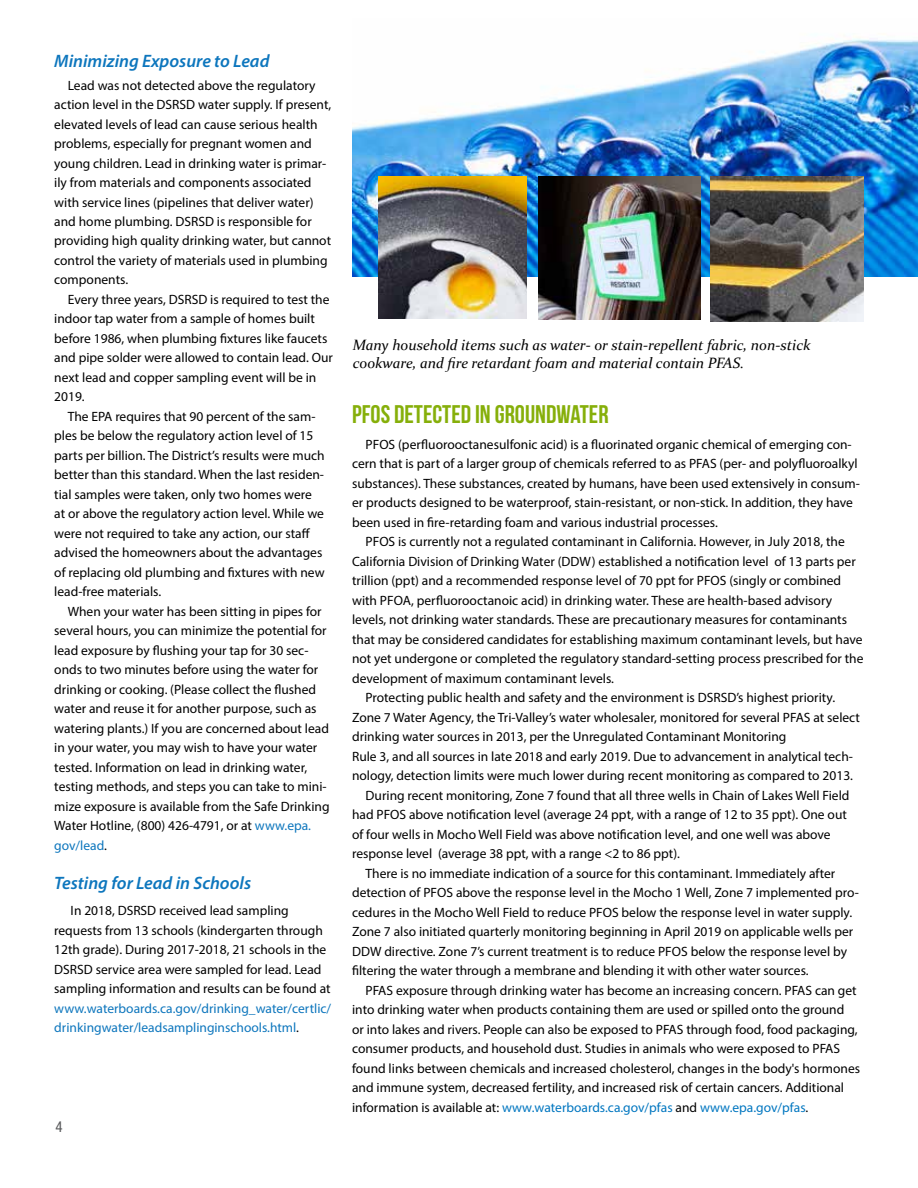
<style>
.page{position:relative;width:918px;height:1188px;background:#fff}
.page>*{position:absolute;margin:0;border:0;box-sizing:border-box;transform-origin:0 0}
.t1{font:700 25.5px "Bebas Neue";color:#86af0a}
.t2{font:italic 600 18px "Myriad Pro";color:#0d76bd}
.t3{font:italic 15px/18px "Constantia";color:#000}
.t4{font:condensed 15px "Helvetica Neue LT Std";color:#58595b}
.t5{font:13.5px/19.5px "Myriad Pro";color:#000}
.t6{font:13.5px/19.5px "Myriad Pro";color:#0d76bd}
.t7{font:13.5px "Myriad Pro";color:#0076c0}
.s1{color:#0d76bd}
.s2{color:#000}
</style>
<div class="page">
<img style="left:352px;top:38px;width:566px;height:238px">
<img style="left:378px;top:177px;width:148px;height:142px">
<img style="left:538px;top:177px;width:162px;height:142px">
<img style="left:711px;top:177px;width:153px;height:145px">
<h2 class="t2" style="left:54px;top:50px;width:217px">Minimizing Exposure to Lead</h2>
<p class="t5" style="left:54px;top:75px;width:279px;text-indent:14px">Lead was not detected above the regulatory action level in the DSRSD water supply. If present, elevated levels of lead can cause serious health problems, especially for pregnant women and young children. Lead in drinking water is primar&shy;ily from materials and components associated with service lines (pipelines that deliver water) and home plumbing. DSRSD is responsible for providing high quality drinking water, but cannot control the variety of materials used in plumbing components.</p>
<p class="t5" style="left:54px;top:289px;width:280px;text-indent:14px">Every three years, DSRSD is required to test the indoor tap water from a sample of homes built before 1986, when plumbing fixtures like faucets and pipe solder were allowed to contain lead. Our next lead and copper sampling event will be in 2019.</p>
<p class="t5" style="left:54px;top:406px;width:272px;text-indent:14px">The EPA requires that 90 percent of the sam&shy;ples be below the regulatory action level of 15 parts per billion. The District’s results were much better than this standard. When the last residen&shy;tial samples were taken, only two homes were at or above the regulatory action level. While we were not required to take any action, our staff advised the homeowners about the advantages of replacing old plumbing and fixtures with new lead-free materials.</p>
<p class="t5" style="left:54px;top:601px;width:277px;text-indent:14px">When your water has been sitting in pipes for several hours, you can minimize the potential for lead exposure by flushing your tap for 30 sec&shy;onds to two minutes before using the water for drinking or cooking. (Please collect the flushed water and reuse it for another purpose, such as watering plants.) If you are concerned about lead in your water, you may wish to have your water tested. Information on lead in drinking water, testing methods, and steps you can take to mini&shy;mize exposure is available from the Safe Drinking Water Hotline, (800) 426-4791, or at <span class="s1">www.epa. gov/lead</span>.</p>
<h2 class="t2" style="left:54px;top:872px;width:198px">Testing for Lead in Schools</h2>
<p class="t5" style="left:54px;top:901px;width:278px;text-indent:16px">In 2018, DSRSD received lead sampling requests from 13 schools (kindergarten through 12th grade). During 2017-2018, 21 schools in the DSRSD service area were sampled for lead. Lead sampling information and results can be found at</p>
<p class="t6" style="left:54px;top:998px;width:278px">www.waterboards.ca.gov/drinking_water/certlic/ drinkingwater/leadsamplinginschools.html<span class="s2">.</span></p>
<p class="t4" style="left:56px;top:1118px;width:9px">4</p>
<p class="t3" style="left:353px;top:335px;width:459px">Many household items such as water- or stain-repellent fabric, non-stick cookware, and fire retardant foam and material contain PFAS.</p>
<h1 class="t1" style="left:352px;top:400px;width:258px">PFOS DETECTED IN GROUNDWATER</h1>
<p class="t5" style="left:352px;top:434px;width:509px;text-indent:14px">PFOS (perfluorooctanesulfonic acid) is a fluorinated organic chemical of emerging con&shy;cern that is part of a larger group of chemicals referred to as PFAS (per- and polyfluoroalkyl substances). These substances, created by humans, have been used extensively in consum&shy;er products designed to be waterproof, stain-resistant, or non-stick. In addition, they have been used in fire-retarding foam and various industrial processes.</p>
<p class="t5" style="left:366px;top:532px;width:481px">PFOS is currently not a regulated contaminant in California. However, in July 2018, the</p>
<p class="t5" style="left:352px;top:551px;width:505px">California Division of Drinking Water (DDW) established a notification level of 13 parts per</p>
<p class="t5" style="left:352px;top:571px;width:491px">trillion (ppt) and a recommended response level of 70 ppt for PFOS (singly or combined</p>
<p class="t5" style="left:352px;top:590px;width:482px">with PFOA, perfluorooctanoic acid) in drinking water. These are health-based advisory</p>
<p class="t5" style="left:352px;top:610px;width:497px">levels, not drinking water standards. These are precautionary measures for contaminants</p>
<p class="t5" style="left:352px;top:629px;width:512px">that may be considered candidates for establishing maximum contaminant levels, but have</p>
<p class="t5" style="left:352px;top:649px;width:513px">not yet undergone or completed the regulatory standard-setting process prescribed for the</p>
<p class="t5" style="left:352px;top:668px;width:264px">development of maximum contaminant levels.</p>
<p class="t5" style="left:366px;top:688px;width:471px">Protecting public health and safety and the environment is DSRSD’s highest priority.</p>
<p class="t5" style="left:352px;top:707px;width:509px">Zone 7 Water Agency, the Tri-Valley’s water wholesaler, monitored for several PFAS at select</p>
<p class="t5" style="left:352px;top:727px;width:436px">drinking water sources in 2013, per the Unregulated Contaminant Monitoring</p>
<p class="t5" style="left:352px;top:746px;width:502px">Rule 3, and all sources in late 2018 and early 2019. Due to advancement in analytical tech-</p>
<p class="t5" style="left:352px;top:766px;width:503px">nology, detection limits were much lower during recent monitoring as compared to 2013.</p>
<p class="t5" style="left:366px;top:785px;width:485px">During recent monitoring, Zone 7 found that all three wells in Chain of Lakes Well Field</p>
<p class="t5" style="left:352px;top:805px;width:496px">had PFOS above notification level (average 24 ppt, with a range of 12 to 35 ppt). One out</p>
<p class="t5" style="left:352px;top:824px;width:480px">of four wells in Mocho Well Field was above notification level, and one well was above</p>
<p class="t5" style="left:352px;top:844px;width:329px">response level (average 38 ppt, with a range &lt;2 to 86 ppt).</p>
<p class="t5" style="left:366px;top:863px;width:471px">There is no immediate indication of a source for this contaminant. Immediately after</p>
<p class="t5" style="left:352px;top:883px;width:508px">detection of PFOS above the response level in the Mocho 1 Well, Zone 7 implemented pro-</p>
<p class="t5" style="left:352px;top:902px;width:502px">cedures in the Mocho Well Field to reduce PFOS below the response level in water supply.</p>
<p class="t5" style="left:352px;top:922px;width:503px">Zone 7 also initiated quarterly monitoring beginning in April 2019 on applicable wells per</p>
<p class="t5" style="left:352px;top:941px;width:496px">DDW directive. Zone 7’s current treatment is to reduce PFOS below the response level by</p>
<p class="t5" style="left:352px;top:961px;width:458px">filtering the water through a membrane and blending it with other water sources.</p>
<p class="t5" style="left:366px;top:980px;width:493px">PFAS exposure through drinking water has become an increasing concern. PFAS can get</p>
<p class="t5" style="left:352px;top:1000px;width:494px">into drinking water when products containing them are used or spilled onto the ground</p>
<p class="t5" style="left:352px;top:1019px;width:507px">or into lakes and rivers. People can also be exposed to PFAS through food, food packaging,</p>
<p class="t5" style="left:352px;top:1039px;width:490px">consumer products, and household dust. Studies in animals who were exposed to PFAS</p>
<p class="t5" style="left:352px;top:1058px;width:510px">found links between chemicals and increased cholesterol, changes in the body's hormones</p>
<p class="t5" style="left:352px;top:1078px;width:494px">and immune system, decreased fertility, and increased risk of certain cancers. Additional</p>
<p class="t7" style="left:352px;top:1099px;width:458px"><span class="s2">information is available at:</span> www.waterboards.ca.gov/pfas <span class="s2">and</span> www.epa.gov/pfas<span class="s2">.</span></p>
</div>
